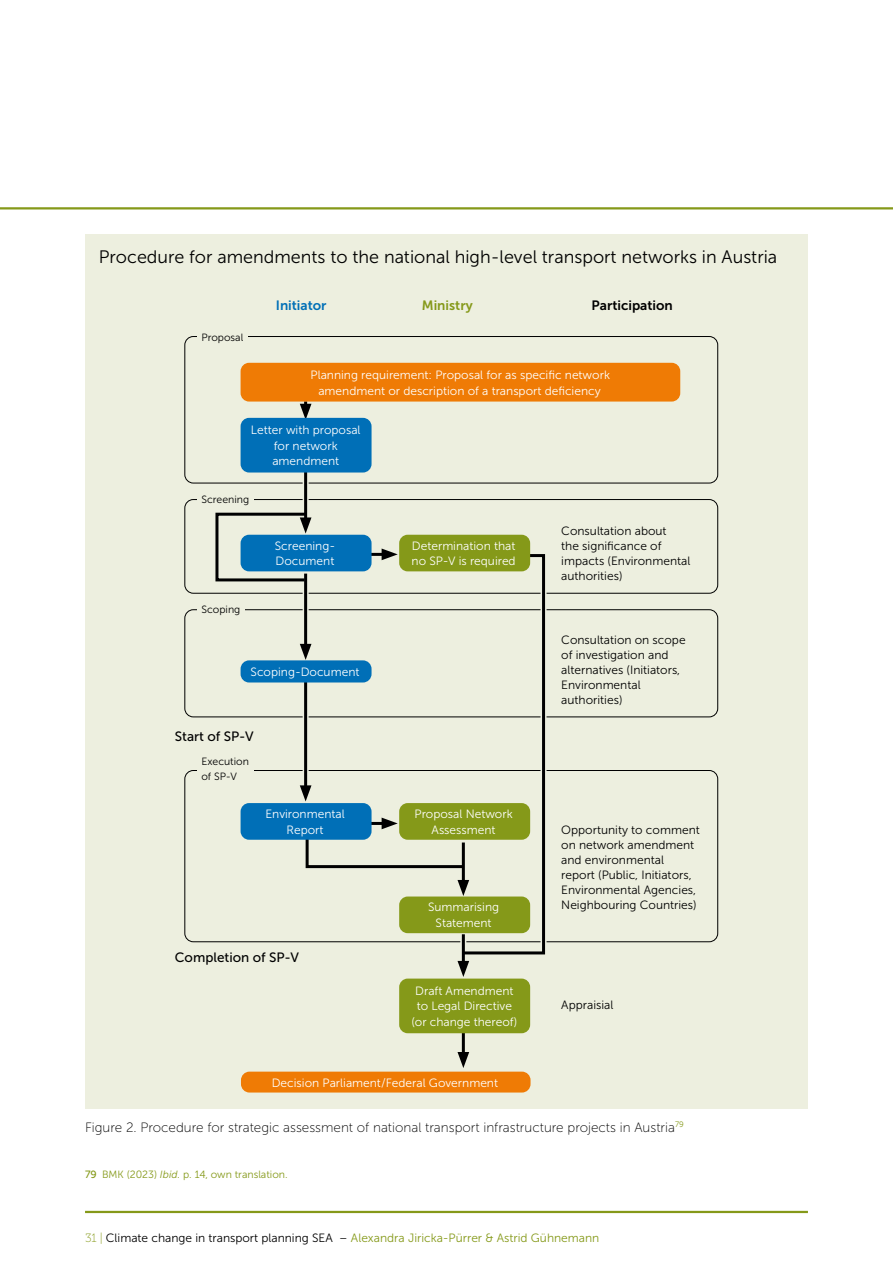
<style>
.page{position:relative;width:893px;height:1263px;background:#fff}
.page>*{position:absolute;margin:0;border:0;box-sizing:border-box;transform-origin:0 0}
.t1{font:18px "Museo Sans 300";color:#000}
.t2{font:13.5px "Museo Sans 100";color:#000}
.t3{font:13.5px "Museo Sans 500";color:#000}
.t4{font:13.5px "Museo Sans 700";color:#000}
.t5{font:13.5px "Museo Sans 700";color:#006fb7}
.t6{font:13.5px "Museo Sans 700";color:#859919}
.t7{font:12px/15.8px "Museo Sans 300";color:#fff;text-align:center}
.t8{font:12px/15px "Museo Sans 300";color:#000}
.t9{font:12px "Museo Sans 300";color:#859919}
.t10{font:10.5px/15px "Museo Sans 300";color:#000}
.t11{font:10.5px "Museo Sans 300";color:#859919}
.s1{font-family:"Museo Sans 500"}
.s2{font-style:italic}
.s3{font-family:"Museo Slab 100"}
.s4{color:#000}
</style>
<div class="page">
<hr style="left:0;top:207px;width:893px;height:2px;background:#859919">
<div style="left:85px;top:234px;width:723px;height:875px;background:#edefdf"></div>
<div style="left:184px;top:336px;width:534px;height:147px;border:1px solid #000;border-radius:9px"></div>
<div style="left:184px;top:499px;width:534px;height:95px;border:1px solid #000;border-radius:9px"></div>
<div style="left:303px;top:472px;width:6px;height:47px;background:#cccec0"></div>
<svg style="left:454px;top:1033px;width:18px;height:35px"></svg>
<svg style="left:296px;top:402px;width:19px;height:16px"></svg>
<hr style="left:304px;top:472px;width:3px;height:51px;background:#000">
<svg style="left:211px;top:508px;width:339px;height:469px"></svg>
<div style="left:241px;top:1071px;width:290px;height:21px;background:#ef7b05;border-radius:9px"></div>
<div style="left:197px;top:328px;width:51px;height:17px;background:#edefdf"></div>
<div style="left:197px;top:491px;width:56px;height:17px;background:#edefdf"></div>
<div style="left:197px;top:601px;width:48px;height:16px;background:#edefdf"></div>
<div style="left:197px;top:753px;width:56px;height:32px;background:#edefdf"></div>
<div style="left:399px;top:978px;width:131px;height:55px;background:#859919;border-radius:9px"></div>
<div style="left:241px;top:660px;width:131px;height:22px;background:#006fb7;border-radius:9px"></div>
<div style="left:241px;top:803px;width:131px;height:37px;background:#006fb7;border-radius:9px"></div>
<div style="left:399px;top:803px;width:131px;height:37px;background:#859919;border-radius:9px"></div>
<div style="left:399px;top:896px;width:131px;height:37px;background:#859919;border-radius:9px"></div>
<div style="left:241px;top:363px;width:439px;height:39px;background:#ef7b05;border-radius:9px"></div>
<div style="left:241px;top:418px;width:131px;height:54px;background:#006fb7;border-radius:9px"></div>
<div style="left:241px;top:535px;width:131px;height:36px;background:#006fb7;border-radius:9px"></div>
<div style="left:399px;top:535px;width:131px;height:36px;background:#859919;border-radius:9px"></div>
<hr style="left:85px;top:1211px;width:723px;height:2px;background:#859919">
<h1 class="t1" style="left:99px;top:247px;width:680px">Procedure for amendments to the national high-level transport networks in Austria</h1>
<p class="t10" style="left:201px;top:330px;width:43px">Proposal</p>
<p class="t5" style="left:276px;top:298px;width:52px">Initiator</p>
<p class="t6" style="left:422px;top:298px;width:53px">Ministry</p>
<p class="t4" style="left:592px;top:298px;width:83px">Participation</p>
<p class="t7" style="left:311px;top:367px;width:301px">Planning requirement: Proposal for as specific network amendment or description of a transport deficiency</p>
<p class="t7" style="left:251px;top:422px;width:111px">Letter with proposal for network amendment</p>
<p class="t10" style="left:201px;top:492px;width:49px">Screening</p>
<p class="t10" style="left:201px;top:602px;width:40px">Scoping</p>
<p class="t7" style="left:275px;top:538px;width:62px;text-align:left">Screening-<br>Document</p>
<p class="t7" style="left:412px;top:538px;width:106px;text-align:left">Determination that no SP-V is required</p>
<p class="t7" style="left:251px;top:664px;width:110px">Scoping-Document</p>
<p class="t3" style="left:175px;top:729px;width:80px">Start of SP-V</p>
<p class="t10" style="left:201px;top:754px;width:49px">Execution of SP-V</p>
<p class="t7" style="left:265px;top:806px;width:81px">Environmental<br>Report</p>
<p class="t7" style="left:415px;top:806px;width:100px">Proposal Network<br>Assessment</p>
<p class="t7" style="left:428px;top:899px;width:72px">Summarising<br>Statement</p>
<p class="t3" style="left:175px;top:950px;width:126px">Completion of SP-V</p>
<p class="t7" style="left:411px;top:983px;width:107px">Draft Amendment to Legal Directive (or change thereof)</p>
<p class="t7" style="left:272px;top:1075px;width:228px">Decision Parliament/Federal Government</p>
<p class="t8" style="left:561px;top:523px;width:131px">Consultation about<br>the significance of impacts (Environmental authorities)</p>
<p class="t8" style="left:561px;top:632px;width:126px">Consultation on scope of investigation and alternatives (Initiators,<br>Environmental authorities)</p>
<p class="t8" style="left:561px;top:822px;width:140px">Opportunity to comment on network amendment and environmental report (Public, Initiators,<br>Environmental Agencies,<br>Neighbouring Countries)</p>
<p class="t8" style="left:561px;top:997px;width:54px">Appraisial</p>
<p class="t2" style="left:85px;top:1120px;width:600px">Figure 2. Procedure for strategic assessment of national transport infrastructure projects in Austria<sup>79</sup></p>
<p class="t11" style="left:85px;top:1169px;width:204px"><span class="s1">79</span> BMK (2023) <span class="s2">Ibid.</span> p. 14, own translation.</p>
<p class="t9" style="left:85px;top:1231px;width:516px"><span class="s3">31 |</span> <span class="s4">Climate change in transport planning SEA –</span> Alexandra Jiricka-Pürrer &amp; Astrid Gühnemann</p>
</div>
